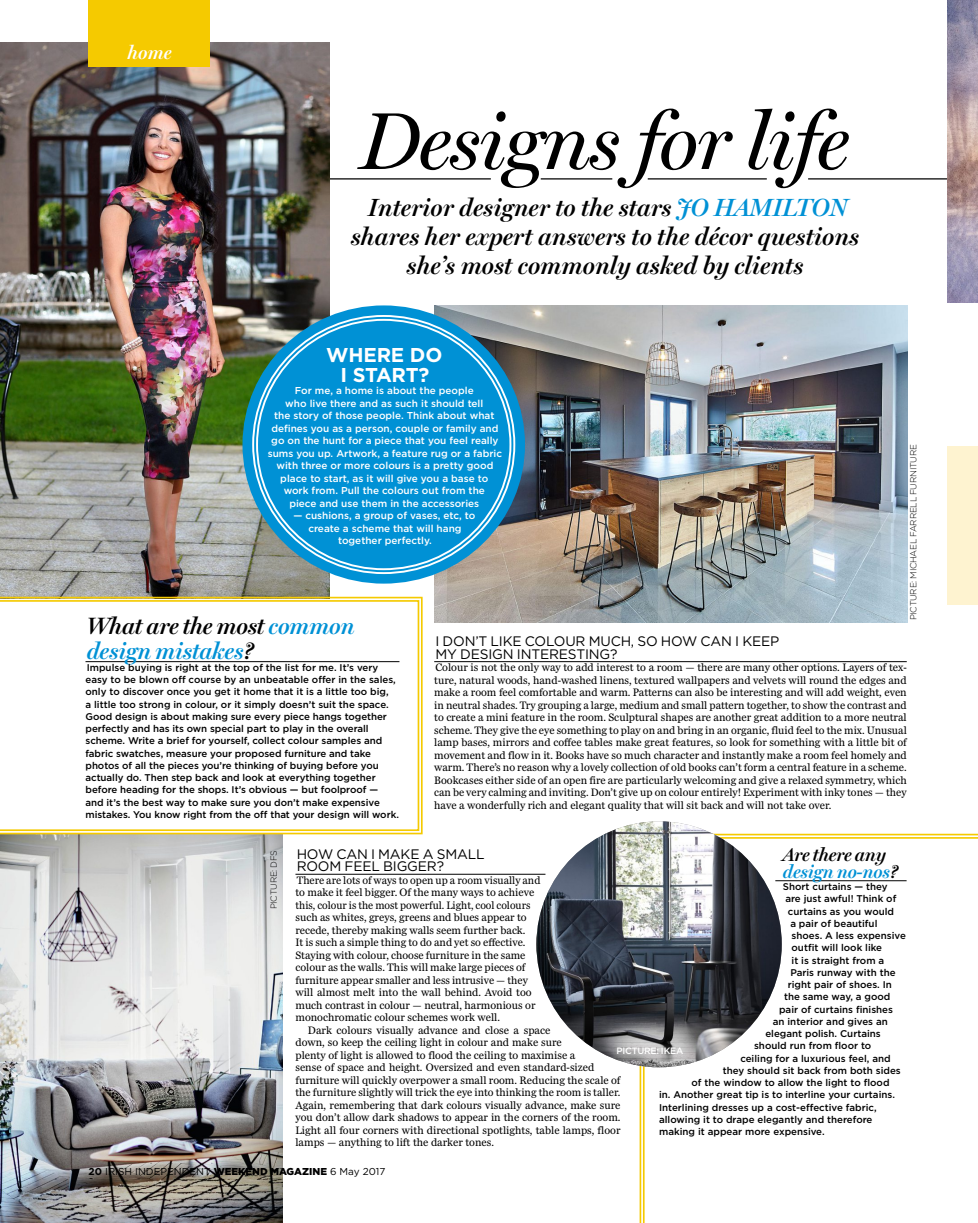
<style>
.page{position:relative;width:978px;height:1223px;background:#fff}
.page>*{position:absolute;margin:0;border:0;box-sizing:border-box;transform-origin:0 0}
.t1{font:italic 81.25px "Miller Display";letter-spacing:-.02em;color:#000}
.t2{font:italic 600 25px/28.8px "Miller Display";color:#000;text-align:center}
.t3{font:italic 600 23.75px/25px "Miller Display";letter-spacing:-.01em;color:#0091d5}
.t4{font:700 20px/20px "Gotham";letter-spacing:-.01em;color:#fff;text-align:center}
.t5{font:italic 600 19.25px "Miller Display";color:#fff}
.t6{font:italic 600 18.75px/16.2px "Miller Display";letter-spacing:-.01em;color:#000}
.t7{font:13.75px/12.5px "Gotham";letter-spacing:-.015em;color:#000}
.t8{font:10px/12.5px "News Miller";color:#000}
.t9{font:500 10px/12.5px "Gotham";color:#fff;text-align:center}
.t10{font:10px "Gotham";color:#000}
.t11{font:500 9.75px/12.2px "Gotham";color:#000}
.t12{font:500 9.25px "Gotham";letter-spacing:-.025em;color:#fff}
.t13{font:300 8.75px "Gotham";letter-spacing:-.025em;color:#000}
.s1{color:#0091d5}
.s2{color:#000}
.s3{font-weight:700}
.s4{font-weight:900}
</style>
<div class="page">
<svg style="left:643px;top:837px;width:335px;height:385px"></svg>
<hr style="left:808px;top:178px;width:170px;height:1px;background:#000">
<hr style="left:330px;top:178px;width:161px;height:1px;background:#000">
<hr style="left:541px;top:178px;width:71px;height:1px;background:#000">
<hr style="left:648px;top:178px;width:119px;height:1px;background:#000">
<img style="left:948px;top:0;width:30px;height:302px">
<img style="left:0;top:42px;width:330px;height:554px">
<hr style="left:295px;top:874px;width:250px;height:1px;background:#000">
<hr style="left:775px;top:880px;width:132px;height:1px;background:#000">
<div style="left:948px;top:446px;width:30px;height:158px;background:#fef3d0"></div>
<hr style="left:434px;top:661px;width:473px;height:1px;background:#000">
<img style="left:434px;top:305px;width:473px;height:317px">
<img style="left:0;top:835px;width:283px;height:387px">
<div style="left:88px;top:0;width:122px;height:67px;background:#f5ca00"></div>
<div style="left:242px;top:305px;width:283px;height:278px;background:#0091d5;border-radius:50%"></div>
<svg style="left:0;top:596px;width:423px;height:239px"></svg>
<svg style="left:0;top:600px;width:419px;height:231px"></svg>
<hr style="left:86px;top:661px;width:313px;height:1px;background:#000">
<img style="left:536px;top:821px;width:246px;height:246px;border-radius:50%">
<h3 class="t5" style="left:128px;top:41px;width:46px">home</h3>
<h1 class="t1" style="left:360px;top:93px;width:491px">Designsfor life</h1>
<h2 class="t2" style="left:351px;top:193px;width:510px">Interior designer to the stars <span class="s1">JO HAMILTON </span>shares her expert answers to the décor questions she’s most commonly asked by clients</h2>
<h3 class="t4" style="left:326px;top:344px;width:118px">WHERE DO<br>I START?</h3>
<p class="t9" style="left:268px;top:384px;width:236px">For me, a home is about the people<br>who live there and as such it should tell<br>the story of those people. Think about what defines you as a person, couple or family and go on the hunt for a piece that you feel really sums you up. Artwork, a feature rug or a fabric with three or more colours is a pretty good place to start, as it will give you a base to work from. Pull the colours out from the<br>piece and use them in the accessories</p>
<p class="t9" style="left:293px;top:509px;width:183px">— cushions, a group of vases, etc, to create a scheme that will hang together perfectly.</p>
<p class="t13" style="left:909px;top:620px;width:177px;rotate:-90deg">PICTURE: MICHAEL FARRELL FURNITURE</p>
<h3 class="t3" style="left:87px;top:613px;width:269px"><span class="s2">What are the most</span> common design mistakes<span class="s2">?</span></h3>
<p class="t11" style="left:86px;top:661px;width:315px">Impulse buying is right at the top of the list for me. It’s very easy to be blown off course by an unbeatable offer in the sales, only to discover once you get it home that it is a little too big,<br>a little too strong in colour, or it simply doesn’t suit the space.<br>Good design is about making sure every piece hangs together perfectly and has its own special part to play in the overall scheme. Write a brief for yourself, collect colour samples and fabric swatches, measure your proposed furniture and take photos of all the pieces you’re thinking of buying before you actually do. Then step back and look at everything together before heading for the shops. It’s obvious — but foolproof —<br>and it’s the best way to make sure you don’t make expensive mistakes. You know right from the off that your design will work.</p>
<h3 class="t7" style="left:435px;top:635px;width:345px">I DON’T LIKE COLOUR MUCH, SO HOW CAN I KEEP<br>MY DESIGN INTERESTING?</h3>
<p class="t8" style="left:434px;top:661px;width:474px;text-align:justify">Colour is not the only way to add interest to a room — there are many other options. Layers of tex&shy;ture, natural woods, hand-washed linens, textured wallpapers and velvets will round the edges and make a room feel comfortable and warm. Patterns can also be interesting and will add weight, even in neutral shades. Try grouping a large, medium and small pattern together, to show the contrast and to create a mini feature in the room. Sculptural shapes are another great addition to a more neutral scheme. They give the eye something to play on and bring in an organic, fluid feel to the mix. Unusual lamp bases, mirrors and coffee tables make great features, so look for something with a little bit of movement and flow in it. Books have so much character and instantly make a room feel homely and warm. There’s no reason why a lovely collection of old books can’t form a central feature in a scheme.<br>Bookcases either side of an open fire are particularly welcoming and give a relaxed symmetry, which can be very calming and inviting. Don’t give up on colour entirely! Experiment with inky tones — they have a wonderfully rich and elegant quality that will sit back and will not take over.</p>
<p class="t13" style="left:269px;top:909px;width:61px;rotate:-90deg">PICTURE: DFS</p>
<h3 class="t6" style="left:783px;top:846px;width:117px">Are there any <span class="s1">design no-nos</span>?</h3>
<p class="t11" style="left:783px;top:880px;width:106px">Short curtains — they</p>
<p class="t11" style="left:785px;top:892px;width:113px">are just awful! Think of</p>
<p class="t11" style="left:788px;top:904px;width:108px">curtains as you would</p>
<p class="t11" style="left:790px;top:917px;width:89px">a pair of beautiful</p>
<p class="t11" style="left:792px;top:929px;width:116px">shoes. A less expensive</p>
<p class="t11" style="left:792px;top:941px;width:92px">outfit will look like</p>
<p class="t11" style="left:792px;top:953px;width:94px">it is straight from a</p>
<p class="t11" style="left:790px;top:966px;width:107px">Paris runway with the</p>
<p class="t11" style="left:788px;top:978px;width:106px">right pair of shoes. In</p>
<p class="t11" style="left:784px;top:990px;width:108px">the same way, a good</p>
<p class="t11" style="left:779px;top:1002px;width:115px">pair of curtains finishes</p>
<p class="t11" style="left:773px;top:1015px;width:116px">an interior and gives an</p>
<p class="t11" style="left:765px;top:1027px;width:117px">elegant polish. Curtains</p>
<p class="t11" style="left:754px;top:1039px;width:119px">should run from floor to</p>
<p class="t11" style="left:740px;top:1051px;width:152px">ceiling for a luxurious feel, and</p>
<p class="t11" style="left:723px;top:1064px;width:180px">they should sit back from both sides</p>
<p class="t11" style="left:692px;top:1076px;width:199px">of the window to allow the light to flood</p>
<p class="t11" style="left:659px;top:1088px;width:237px">in. Another great tip is to interline your curtains.</p>
<p class="t11" style="left:659px;top:1100px;width:219px">Interlining dresses up a cost-effective fabric,</p>
<p class="t11" style="left:659px;top:1113px;width:215px">allowing it to drape elegantly and therefore</p>
<p class="t11" style="left:659px;top:1125px;width:167px">making it appear more expensive.</p>
<h3 class="t7" style="left:297px;top:847px;width:189px">HOW CAN I MAKE A SMALL<br>ROOM FEEL BIGGER?</h3>
<p class="t8" style="left:295px;top:873px;width:246px">There are lots of ways to open up a room visually and to make it feel bigger. Of the many ways to achieve this, colour is the most powerful. Light, cool colours such as whites, greys, greens and blues appear to recede, thereby making walls seem further back.<br>It is such a simple thing to do and yet so effective.<br>Staying with colour, choose furniture in the same colour as the walls. This will make large pieces of furniture appear smaller and less intrusive — they will almost melt into the wall behind. Avoid too much contrast in colour — neutral, harmonious or monochromatic colour schemes work well.</p>
<p class="t8" style="left:295px;top:1023px;width:327px;text-indent:12px">Dark colours visually advance and close a space<br>down, so keep the ceiling light in colour and make sure<br>plenty of light is allowed to flood the ceiling to maximise a<br>sense of space and height. Oversized and even standard-sized furniture will quickly overpower a small room. Reducing the scale of the furniture slightly will trick the eye into thinking the room is taller.<br>Again, remembering that dark colours visually advance, make sure you don’t allow dark shadows to appear in the corners of the room.<br>Light all four corners with directional spotlights, table lamps, floor lamps — anything to lift the darker tones.</p>
<p class="t12" style="left:617px;top:1045px;width:68px">PICTURE: IKEA</p>
<p class="t10" style="left:89px;top:1165px;width:298px"><span class="s3">20</span> IRISH INDEPENDENT <span class="s4">WEEKEND MAGAZINE</span> 6 May 2017</p>
</div>
